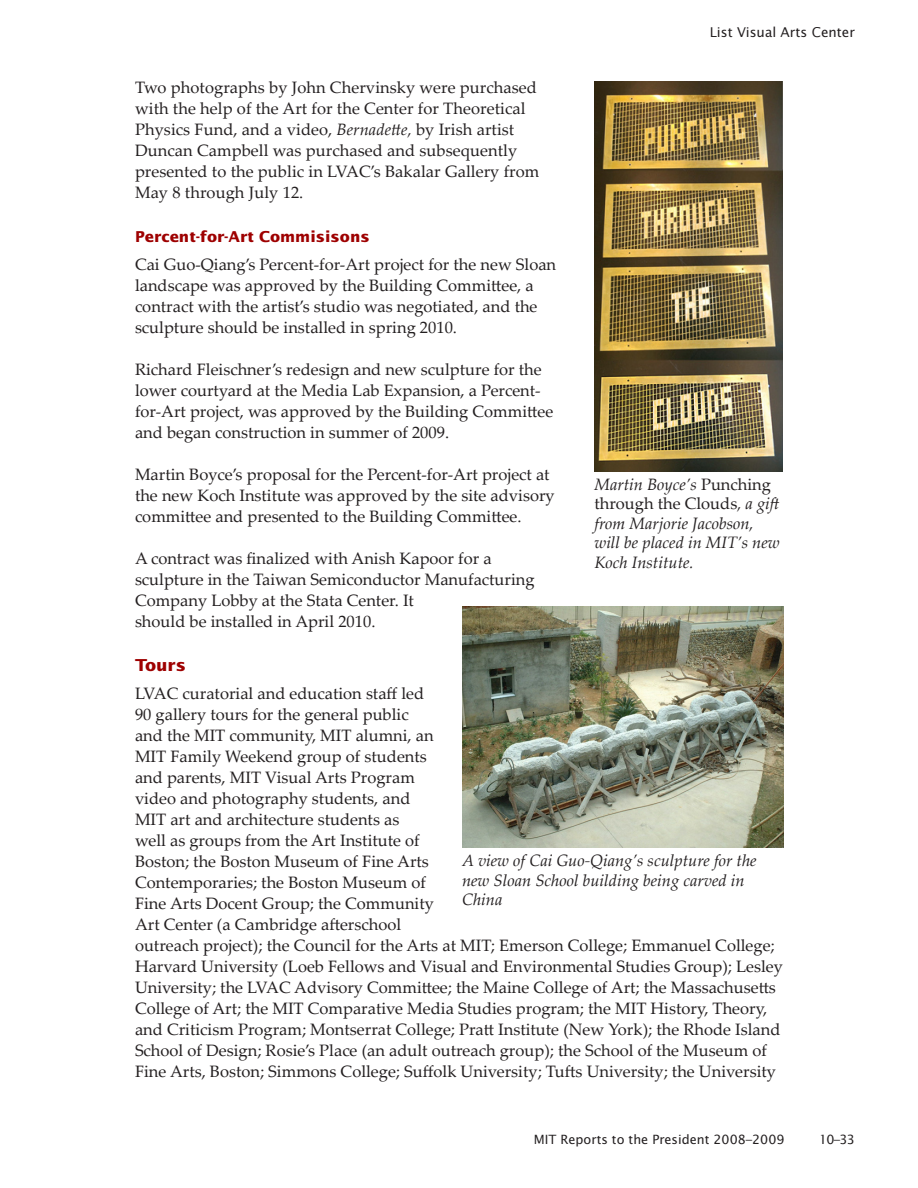
<style>
.page{position:relative;width:918px;height:1188px;background:#fff}
.page>*{position:absolute;margin:0;border:0;box-sizing:border-box;transform-origin:0 0}
.t1{font:16.5px/21px "Palatino Linotype";color:#231f20}
.t2{font:italic 16.5px/19.5px "Palatino Linotype";color:#231f20}
.Heading_2{font:700 16.5px "Lucida Sans Std";color:#9e0000}
.Heading_3{font:700 15px "Lucida Sans Std";color:#9e0000}
.t3{font:13.5px "Lucida Sans Std";color:#231f20}
.t4{font:12.75px "Lucida Sans Std";color:#231f20}
.s1{font-style:italic}
.s2{font-style:normal}
</style>
<div class="page">
<img style="left:462px;top:606px;width:321px;height:242px">
<img style="left:595px;top:81px;width:188px;height:390px">
<p class="t3" style="left:710px;top:25px;width:147px">List Visual Arts Center</p>
<p class="t1" style="left:135px;top:76px;width:406px">Two photographs by John Chervinsky were purchased with the help of the Art for the Center for Theoretical Physics Fund, and a video, <span class="s1">Bernadette,</span> by Irish artist Duncan Campbell was purchased and subsequently presented to the public in LVAC’s Bakalar Gallery from May 8 through July 12.</p>
<p class="Heading_3" style="left:135px;top:228px;width:236px">Percent-for-Art Commisisons</p>
<p class="t1" style="left:135px;top:253px;width:423px">Cai Guo-Qiang’s Percent-for-Art project for the new Sloan landscape was approved by the Building Committee, a contract with the artist’s studio was negotiated, and the sculpture should be installed in spring 2010.</p>
<p class="t1" style="left:135px;top:358px;width:420px">Richard Fleischner’s redesign and new sculpture for the lower courtyard at the Media Lab Expansion, a Percent&shy;for-Art project, was approved by the Building Committee and began construction in summer of 2009.</p>
<p class="t1" style="left:135px;top:463px;width:421px">Martin Boyce’s proposal for the Percent-for-Art project at the new Koch Institute was approved by the site advisory committee and presented to the Building Committee.</p>
<p class="t1" style="left:135px;top:547px;width:401px">A contract was finalized with Anish Kapoor for a sculpture in the Taiwan Semiconductor Manufacturing Company Lobby at the Stata Center. It<br>should be installed in April 2010.</p>
<p class="Heading_2" style="left:135px;top:655px;width:53px">Tours</p>
<p class="t1" style="left:135px;top:682px;width:649px">LVAC curatorial and education staff led<br>90 gallery tours for the general public<br>and the MIT community, MIT alumni, an<br>MIT Family Weekend group of students<br>and parents, MIT Visual Arts Program<br>video and photography students, and<br>MIT art and architecture students as<br>well as groups from the Art Institute of<br>Boston; the Boston Museum of Fine Arts<br>Contemporaries; the Boston Museum of<br>Fine Arts Docent Group; the Community<br>Art Center (a Cambridge afterschool<br>outreach project); the Council for the Arts at MIT; Emerson College; Emmanuel College; Harvard University (Loeb Fellows and Visual and Environmental Studies Group); Lesley University; the LVAC Advisory Committee; the Maine College of Art; the Massachusetts College of Art; the MIT Comparative Media Studies program; the MIT History, Theory, and Criticism Program; Montserrat College; Pratt Institute (New York); the Rhode Island School of Design; Rosie’s Place (an adult outreach group); the School of the Museum of Fine Arts, Boston; Simmons College; Suffolk University; Tufts University; the University</p>
<p class="t2" style="left:594px;top:474px;width:189px">Martin Boyce’s <span class="s2">Punching through the Clouds</span>, a gift from Marjorie Jacobson, will be placed in MIT’s new<br>Koch Institute.</p>
<p class="t2" style="left:462px;top:850px;width:296px">A view of Cai Guo-Qiang’s sculpture for the new Sloan School building being carved in<br>China</p>
<p class="t4" style="left:534px;top:1132px;width:252px">MIT Reports to the President 2008–2009</p>
<p class="t4" style="left:819px;top:1132px;width:38px">10–33</p>
</div>
